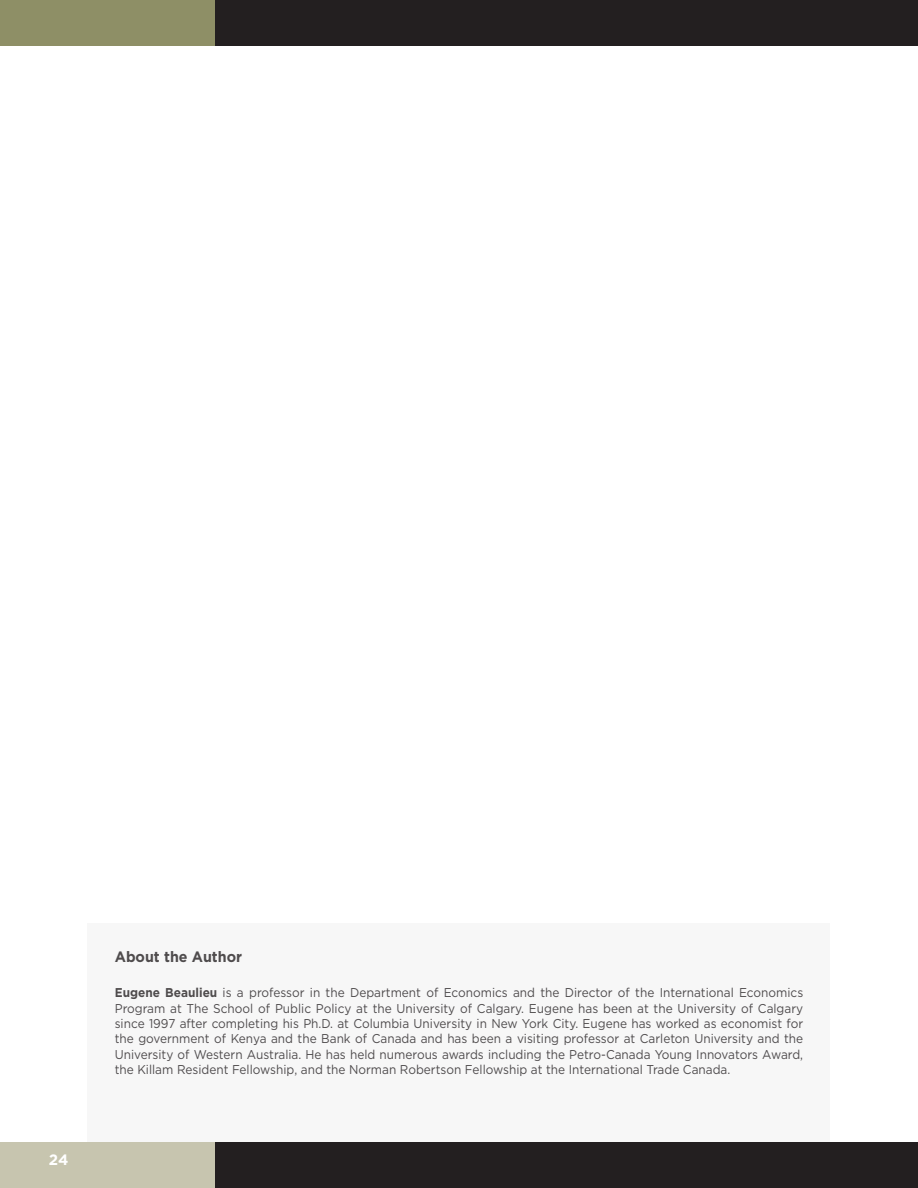
<style>
.page{position:relative;width:918px;height:1188px;background:#fff}
.page>*{position:absolute;margin:0;border:0;box-sizing:border-box;transform-origin:0 0}
.t1{font:700 15px "Gotham";color:#231f20;scale:.95 1}
.t2{font:700 15px "Gotham";color:#fff}
.t3{font:12.75px/15.3px "Gotham";color:#231f20;text-align:justify;scale:.93 1}
.s1{font-weight:700}
</style>
<div class="page">
<div style="left:0;top:1143px;width:215px;height:45px;background:#c7c5af"></div>
<div style="left:0;top:0;width:215px;height:45px;background:#8e8f66"></div>
<div style="left:215px;top:1143px;width:703px;height:45px;background:#231f20"></div>
<div style="left:215px;top:0;width:703px;height:45px;background:#231f20"></div>
<div style="left:88px;top:923px;width:742px;height:218px;background:#f5f5f6"></div>
<p class="t2" style="left:49px;top:1150px;width:21px">24</p>
<p class="t1" style="left:115px;top:947px;width:136px">About the Author</p>
<p class="t3" style="left:115px;top:985px;width:742px"><span class="s1">Eugene Beaulieu</span> is a professor in the Department of Economics and the Director of the International Economics Program at The School of Public Policy at the University of Calgary. Eugene has been at the University of Calgary since 1997 after completing his Ph.D. at Columbia University in New York City. Eugene has worked as economist for the government of Kenya and the Bank of Canada and has been a visiting professor at Carleton University and the University of Western Australia. He has held numerous awards including the Petro-Canada Young Innovators Award, the Killam Resident Fellowship, and the Norman Robertson Fellowship at the International Trade Canada.</p>
</div>
